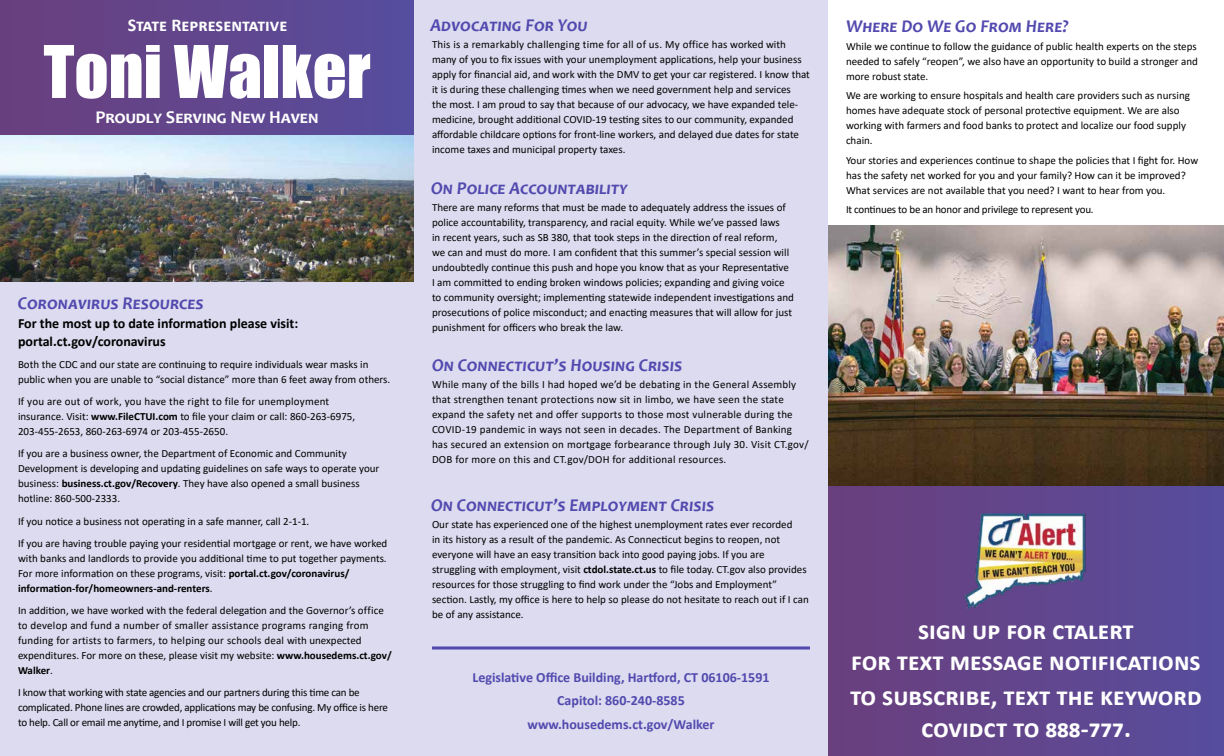
<style>
.page{position:relative;width:1224px;height:756px;background:#fff}
.page>*{position:absolute;margin:0;border:0;box-sizing:border-box;transform-origin:0 0}
.t1{font:67px "Impact";color:#fff}
.t2{font:700 26px/31.2px "Calibri";color:#fff;text-align:center}
.t3{font:italic 700 18px "Candara";color:#5249af}
.t4{font:700 18px "Candara";color:#fff}
.t5{font:700 18px "Calibri";color:#fff}
.t6{font:700 14px/24px "Calibri";color:#5249af;text-align:center}
.t7{font:700 14px/18px "Calibri";color:#000}
.t8{font:11px/15px "Calibri";color:#000}
.t9{font:11px/15px "Calibri";letter-spacing:.02em;color:#000}
.t10{font:11px/15px "Calibri";letter-spacing:-.02em;color:#000}
.s1{font-weight:700}
</style>
<div class="page">
<div style="left:828px;top:486px;width:396px;height:270px;background:linear-gradient(to right,#6a3f7d,#574d9d)"></div>
<div style="left:0;top:0;width:828px;height:756px;background:#dcdbef"></div>
<div style="left:0;top:0;width:414px;height:144px;background:linear-gradient(to right,#6a3f7d,#564d9e)"></div>
<img style="left:828px;top:225px;width:396px;height:261px">
<img style="left:0;top:135px;width:414px;height:146px">
<img style="left:965px;top:510px;width:134px;height:100px">
<svg style="left:432px;top:646px;width:378px;height:4px;background:#746dbe"></svg>
<h3 class="t5" style="left:128px;top:12px;width:161px">State Representative</h3>
<h1 class="t1" style="left:44px;top:20px;width:329px">Toni Walker</h1>
<h3 class="t4" style="left:96px;top:106px;width:224px">Proudly Serving New Haven</h3>
<h3 class="t3" style="left:18px;top:292px;width:187px">Coronavirus Resources</h3>
<p class="t7" style="left:18px;top:314px;width:282px">For the most up to date information please visit: portal.ct.gov/coronavirus</p>
<p class="t8" style="left:18px;top:357px;width:374px">Both the CDC and our state are continuing to require individuals wear masks in public when you are unable to “social distance” more than 6 feet away from others.</p>
<p class="t8" style="left:18px;top:394px;width:339px">If you are out of work, you have the right to file for unemployment insurance. Visit: <span class="s1">www.FileCTUI.com</span> to file your claim or call: 860-263-6975,<br>203-455-2653, 860-263-6974 or 203-455-2650.</p>
<p class="t8" style="left:18px;top:446px;width:363px">If you are a business owner, the Department of Economic and Community Development is developing and updating guidelines on safe ways to operate your business: <span class="s1">business.ct.gov/Recovery</span>. They have also opened a small business hotline: 860-500-2333.</p>
<p class="t8" style="left:18px;top:510px;width:371px;line-height:22.2px">If you notice a business not operating in a safe manner, call 2-1-1.<br>If you are having trouble paying your residential mortgage or rent, we have worked</p>
<p class="t8" style="left:18px;top:550px;width:370px">with banks and landlords to provide you additional time to put together payments.<br>For more information on these programs, visit: <span class="s1">portal.ct.gov/coronavirus/ information-for/homeowners-and-renters</span>.</p>
<p class="t8" style="left:18px;top:603px;width:375px">In addition, we have worked with the federal delegation and the Governor’s office to develop and fund a number of smaller assistance programs ranging from funding for artists to farmers, to helping our schools deal with unexpected expenditures. For more on these, please visit my website: <span class="s1">www.housedems.ct.gov/ Walker</span>.</p>
<p class="t10" style="left:18px;top:685px;width:372px">I know that working with state agencies and our partners during this time can be complicated. Phone lines are crowded, applications may be confusing. My office is here to help. Call or email me anytime, and I promise I will get you help.</p>
<h3 class="t3" style="left:430px;top:14px;width:159px">Advocating For You</h3>
<p class="t8" style="left:432px;top:36px;width:379px">This is a remarkably challenging time for all of us. My office has worked with many of you to fix issues with your unemployment applications, help your business apply for financial aid, and work with the DMV to get your car registered. I know that it is during these challenging times when we need government help and services<br>the most. I am proud to say that because of our advocacy, we have expanded tele&shy;medicine, brought additional COVID-19 testing sites to our community, expanded affordable childcare options for front-line workers, and delayed due dates for state income taxes and municipal property taxes.</p>
<h3 class="t3" style="left:431px;top:177px;width:198px">On Police Accountability</h3>
<p class="t8" style="left:432px;top:200px;width:364px">There are many reforms that must be made to adequately address the issues of police accountability, transparency, and racial equity. While we’ve passed laws<br>in recent years, such as SB 380, that took steps in the direction of real reform,<br>we can and must do more. I am confident that this summer’s special session will undoubtedly continue this push and hope you know that as your Representative I am committed to ending broken windows policies; expanding and giving voice to community oversight; implementing statewide independent investigations and prosecutions of police misconduct; and enacting measures that will allow for just punishment for officers who break the law.</p>
<h3 class="t3" style="left:432px;top:354px;width:252px">On Connecticut’s Housing Crisis</h3>
<p class="t9" style="left:432px;top:377px;width:378px">While many of the bills I had hoped we’d be debating in the General Assembly that strengthen tenant protections now sit in limbo, we have seen the state expand the safety net and offer supports to those most vulnerable during the COVID-19 pandemic in ways not seen in decades. The Department of Banking has secured an extension on mortgage forbearance through July 30. Visit CT.gov/ DOB for more on this and CT.gov/DOH for additional resources.</p>
<h3 class="t3" style="left:431px;top:494px;width:285px">On Connecticut’s Employment Crisis</h3>
<p class="t8" style="left:432px;top:517px;width:378px">Our state has experienced one of the highest unemployment rates ever recorded<br>in its history as a result of the pandemic. As Connecticut begins to reopen, not everyone will have an easy transition back into good paying jobs. If you are struggling with employment, visit <span class="s1">ctdol.state.ct.us</span> to file today. CT.gov also provides resources for those struggling to find work under the “Jobs and Employment” section. Lastly, my office is here to help so please do not hesitate to reach out if I can be of any assistance.</p>
<p class="t6" style="left:472px;top:665px;width:299px">Legislative Office Building, Hartford, CT 06106-1591<br>Capitol: 860-240-8585 www.housedems.ct.gov/Walker</p>
<h3 class="t3" style="left:846px;top:14px;width:224px">Where Do We Go From Here?</h3>
<p class="t8" style="left:846px;top:38px;width:354px;text-align:justify">While we continue to follow the guidance of public health experts on the steps needed to safely “reopen”, we also have an opportunity to build a stronger and more robust state.</p>
<p class="t8" style="left:846px;top:88px;width:345px">We are working to ensure hospitals and health care providers such as nursing homes have adequate stock of personal protective equipment. We are also working with farmers and food banks to protect and localize our food supply chain.</p>
<p class="t8" style="left:846px;top:152px;width:354px">Your stories and experiences continue to shape the policies that I fight for. How has the safety net worked for you and your family? How can it be improved?<br>What services are not available that you need? I want to hear from you.</p>
<p class="t10" style="left:846px;top:202px;width:249px">It continues to be an honor and privilege to represent you.</p>
<h2 class="t2" style="left:851px;top:614px;width:351px">Sign up for CTAlert<br>For Text message Notifications</h2>
<h2 class="t2" style="left:921px;top:681px;width:282px;text-align:left;text-indent:-71px">To subscribe, text the keyword<br>COVID</h2>
<h2 class="t2" style="left:984px;top:712px;width:149px">CT to 888-777.</h2>
</div>
